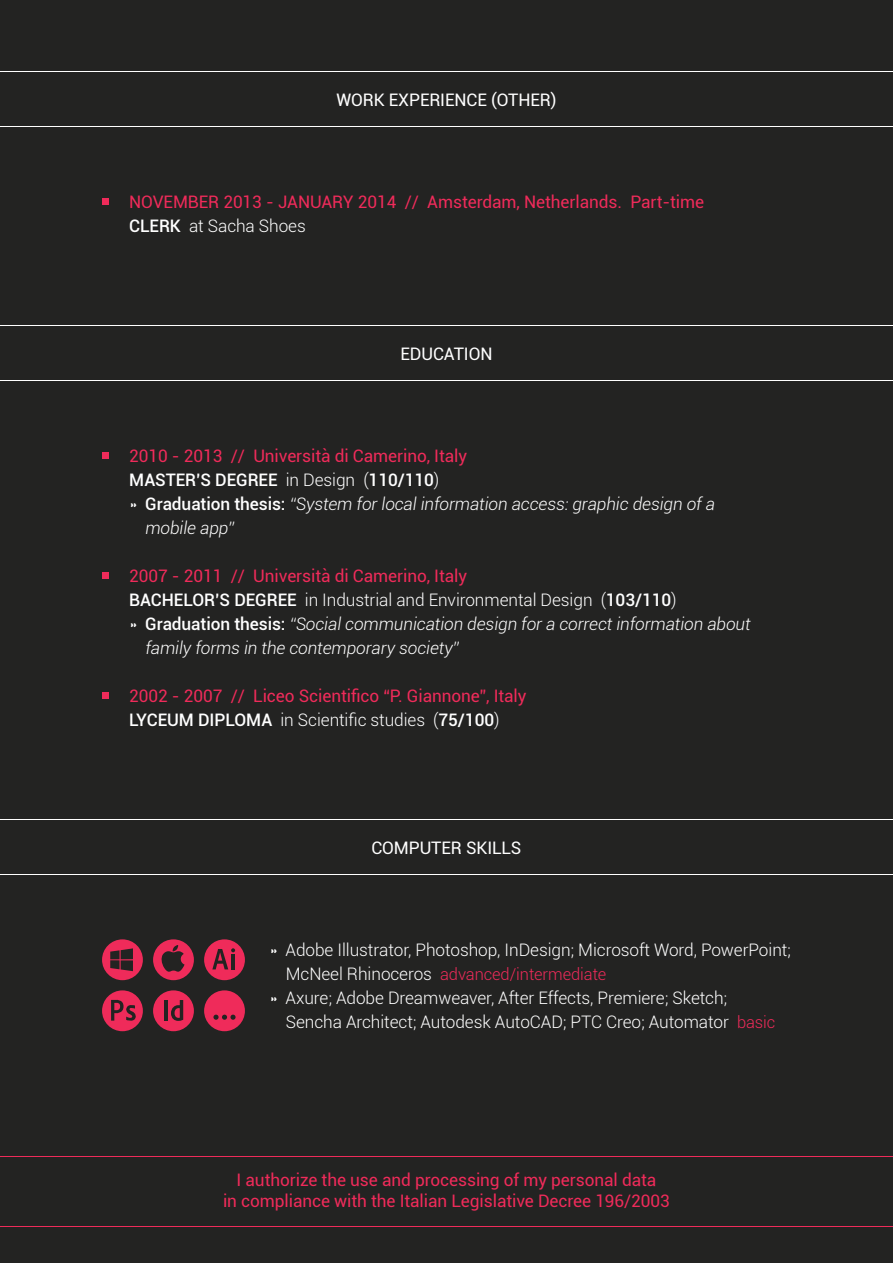
<style>
.page{position:relative;width:893px;height:1263px;background:#232322}
.page>*{position:absolute;margin:0;border:0;box-sizing:border-box;transform-origin:0 0}
.t1{font:17.25px/24px "Roboto";letter-spacing:-.005em;color:#ef2b5a}
.t2{font:300 17.25px/24px "Roboto";letter-spacing:-.005em;color:#fff}
.t3{font:italic 300 17.25px "Roboto";letter-spacing:-.005em;color:#fff}
.t4{font:17.25px "Roboto";letter-spacing:-.005em;color:#fff}
.t5{font:500 17.25px "Roboto";letter-spacing:-.005em;color:#fff}
.t6{font:300 16.5px "Roboto";letter-spacing:-.005em;color:#ef2b5a}
.s1{font-weight:500;color:#fff}
.s2{font-weight:300;color:#fff}
.s3{font-weight:300}
.s4{font-style:normal}
.s5{font-weight:500;font-style:normal}
.s6{font-weight:500}
.s7{font-size:17.25px;color:#fff}
.s8{font-size:16.5px;color:#ef2b5a}
</style>
<div class="page">
<hr style="left:0;top:1156px;width:893px;height:1px;background:#ef2b5a">
<hr style="left:0;top:1226px;width:893px;height:1px;background:#ef2b5a">
<hr style="left:0;top:325px;width:893px;height:1px;background:#fff">
<hr style="left:0;top:380px;width:893px;height:1px;background:#fff">
<hr style="left:0;top:819px;width:893px;height:1px;background:#fff">
<hr style="left:0;top:874px;width:893px;height:1px;background:#fff">
<div style="left:153px;top:939px;width:41px;height:41px;background:#ef2b5a;border-radius:50%"></div>
<svg style="left:161px;top:945px;width:24px;height:27px"></svg>
<div style="left:102px;top:939px;width:41px;height:41px;background:#ef2b5a;border-radius:50%"></div>
<svg style="left:110px;top:948px;width:23px;height:23px"></svg>
<div style="left:102px;top:990px;width:41px;height:41px;background:#ef2b5a;border-radius:50%"></div>
<svg style="left:111px;top:999px;width:25px;height:22px"></svg>
<div style="left:204px;top:939px;width:41px;height:41px;background:#ef2b5a;border-radius:50%"></div>
<svg style="left:212px;top:948px;width:23px;height:21px"></svg>
<div style="left:153px;top:990px;width:41px;height:41px;background:#ef2b5a;border-radius:50%"></div>
<hr style="left:164px;top:1000px;width:4px;height:20px;background:#232322">
<svg style="left:171px;top:1000px;width:12px;height:21px"></svg>
<div style="left:204px;top:990px;width:41px;height:41px;background:#ef2b5a;border-radius:50%"></div>
<svg style="left:213px;top:1015px;width:23px;height:5px"></svg>
<div style="left:102px;top:452px;width:7px;height:7px;background:#ef2b5a"></div>
<div style="left:102px;top:572px;width:7px;height:7px;background:#ef2b5a"></div>
<div style="left:102px;top:692px;width:7px;height:7px;background:#ef2b5a"></div>
<hr style="left:0;top:71px;width:893px;height:1px;background:#fff">
<hr style="left:0;top:126px;width:893px;height:1px;background:#fff">
<div style="left:102px;top:198px;width:7px;height:7px;background:#ef2b5a"></div>
<p class="t4" style="left:336px;top:88px;width:222px">WORK EXPERIENCE (OTHER)</p>
<p class="t1" style="left:129px;top:189px;width:576px">NOVEMBER 2013 - JANUARY 2014 // Amsterdam, Netherlands. Part-time<br><span class="s1">CLERK</span> <span class="s2">at Sacha Shoes</span></p>
<p class="t4" style="left:400px;top:342px;width:94px">EDUCATION</p>
<p class="t1" style="left:129px;top:443px;width:339px">2010 - 2013 // Università di Camerino, Italy</p>
<p class="t5" style="left:129px;top:467px;width:312px">MASTER’S DEGREE <span class="s3">in Design (</span>110/110<span class="s3">)</span></p>
<p class="t3" style="left:129px;top:491px;width:587px"><span class="s4">»</span> <span class="s5">Graduation thesis:</span> “System for local information access: graphic design of a</p>
<p class="t3" style="left:145px;top:515px;width:90px">mobile app”</p>
<p class="t1" style="left:129px;top:563px;width:339px">2007 - 2011 // Università di Camerino, Italy</p>
<p class="t2" style="left:129px;top:587px;width:549px"><span class="s6">BACHELOR’S DEGREE</span> in Industrial and Environmental Design (<span class="s6">103/110</span>)</p>
<p class="t3" style="left:129px;top:611px;width:623px"><span class="s4">»</span> <span class="s5">Graduation thesis:</span> “Social communication design for a correct information about</p>
<p class="t3" style="left:145px;top:635px;width:315px">family forms in the contemporary society”</p>
<p class="t1" style="left:129px;top:683px;width:399px">2002 - 2007 // Liceo Scientifico “P. Giannone”, Italy<br><span class="s1">LYCEUM DIPLOMA</span> <span class="s2">in Scientific studies (</span><span class="s1">75/100</span><span class="s2">)</span></p>
<p class="t4" style="left:371px;top:836px;width:152px">COMPUTER SKILLS</p>
<p class="t2" style="left:270px;top:937px;width:523px">» Adobe Illustrator, Photoshop, InDesign; Microsoft Word, PowerPoint;</p>
<p class="t6" style="left:286px;top:962px;width:322px"><span class="s7">McNeel Rhinoceros</span> advanced/intermediate</p>
<p class="t2" style="left:286px;top:985px;width:491px;text-indent:-16px">» Axure; Adobe Dreamweaver, After Effects, Premiere; Sketch;<br>Sencha Architect; Autodesk AutoCAD; PTC Creo; Automator <span class="s8">basic</span></p>
<p class="t1" style="left:223px;top:1169px;width:448px;line-height:20.7px;text-align:center">I authorize the use and processing of my personal data<br>in compliance with the Italian Legislative Decree 196/2003</p>
</div>
